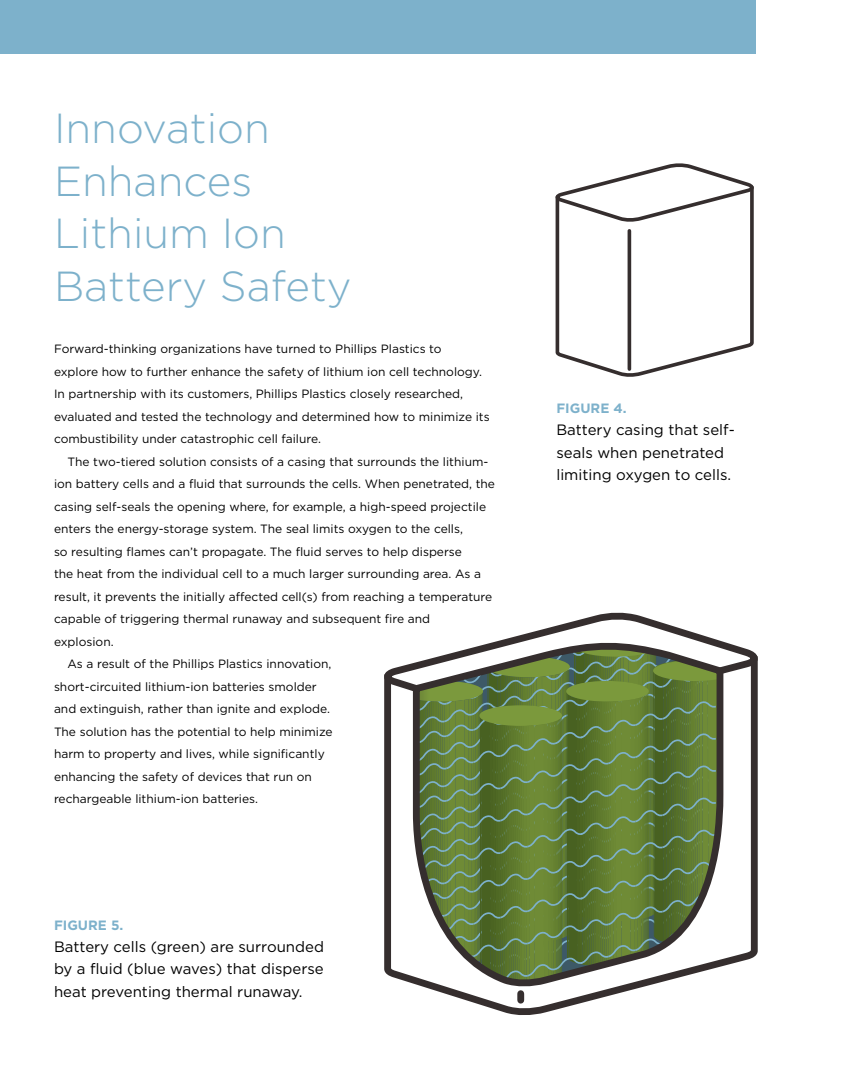
<style>
.page{position:relative;width:864px;height:1080px;background:#fff}
.page>*{position:absolute;margin:0;border:0;box-sizing:border-box;transform-origin:0 0}
.t1{font:300 42px/52.5px "Gotham";color:#7db1cb}
.t2{font:15px/22.4px "Gotham";color:#000}
.t3{font:700 13.5px "Gotham";color:#7db1cb}
.t4{font:12px/22.5px "Gotham";color:#000}
</style>
<div class="page">
<div style="left:0;top:0;width:756px;height:54px;background:#7db1cb"></div>
<svg style="left:555px;top:196px;width:199px;height:181px"></svg>
<svg style="left:556px;top:163px;width:198px;height:62px"></svg>
<hr style="left:628px;top:231px;width:3px;height:138px;background:#352e2e">
<svg style="left:521px;top:612px;width:231px;height:39px"></svg>
<svg style="left:384px;top:651px;width:374px;height:364px"></svg>
<svg style="left:408px;top:635px;width:319px;height:358px"></svg>
<div style="left:517px;top:994px;width:7px;height:6px;background:#352e2e"></div>
<h1 class="t1" style="left:54px;top:101px;width:299px">Innovation<br>Enhances<br>Lithium Ion<br>Battery Safety</h1>
<p class="t4" style="left:54px;top:338px;width:437px">Forward-thinking organizations have turned to Phillips Plastics to<br>explore how to further enhance the safety of lithium ion cell technology.<br>In partnership with its customers, Phillips Plastics closely researched, evaluated and tested the technology and determined how to minimize its combustibility under catastrophic cell failure.</p>
<p class="t4" style="left:68px;top:450px;width:422px">The two-tiered solution consists of a casing that surrounds the lithium-</p>
<p class="t4" style="left:54px;top:473px;width:443px">ion battery cells and a fluid that surrounds the cells. When penetrated, the</p>
<p class="t4" style="left:54px;top:495px;width:434px">casing self-seals the opening where, for example, a high-speed projectile</p>
<p class="t4" style="left:54px;top:518px;width:411px">enters the energy-storage system. The seal limits oxygen to the cells,</p>
<p class="t4" style="left:54px;top:540px;width:410px">so resulting flames can’t propagate. The fluid serves to help disperse</p>
<p class="t4" style="left:54px;top:563px;width:429px">the heat from the individual cell to a much larger surrounding area. As a</p>
<p class="t4" style="left:54px;top:585px;width:440px">result, it prevents the initially affected cell(s) from reaching a temperature</p>
<p class="t4" style="left:54px;top:608px;width:378px">capable of triggering thermal runaway and subsequent fire and</p>
<p class="t4" style="left:54px;top:630px;width:61px">explosion.</p>
<p class="t4" style="left:68px;top:653px;width:266px">As a result of the Phillips Plastics innovation,</p>
<p class="t4" style="left:54px;top:675px;width:264px">short-circuited lithium-ion batteries smolder</p>
<p class="t4" style="left:54px;top:698px;width:278px">and extinguish, rather than ignite and explode.</p>
<p class="t4" style="left:54px;top:720px;width:280px">The solution has the potential to help minimize</p>
<p class="t4" style="left:54px;top:743px;width:272px">harm to property and lives, while significantly</p>
<p class="t4" style="left:54px;top:765px;width:260px">enhancing the safety of devices that run on</p>
<p class="t4" style="left:54px;top:788px;width:206px">rechargeable lithium-ion batteries.</p>
<p class="t3" style="left:54px;top:917px;width:71px">FIGURE 5.</p>
<p class="t2" style="left:54px;top:935px;width:271px;text-align:justify">Battery cells (green) are surrounded by a fluid (blue waves) that disperse heat preventing thermal runaway.</p>
<p class="t3" style="left:556px;top:400px;width:72px">FIGURE 4.</p>
<p class="t2" style="left:556px;top:419px;width:180px">Battery casing that self&shy;seals when penetrated limiting oxygen to cells.</p>
</div>
